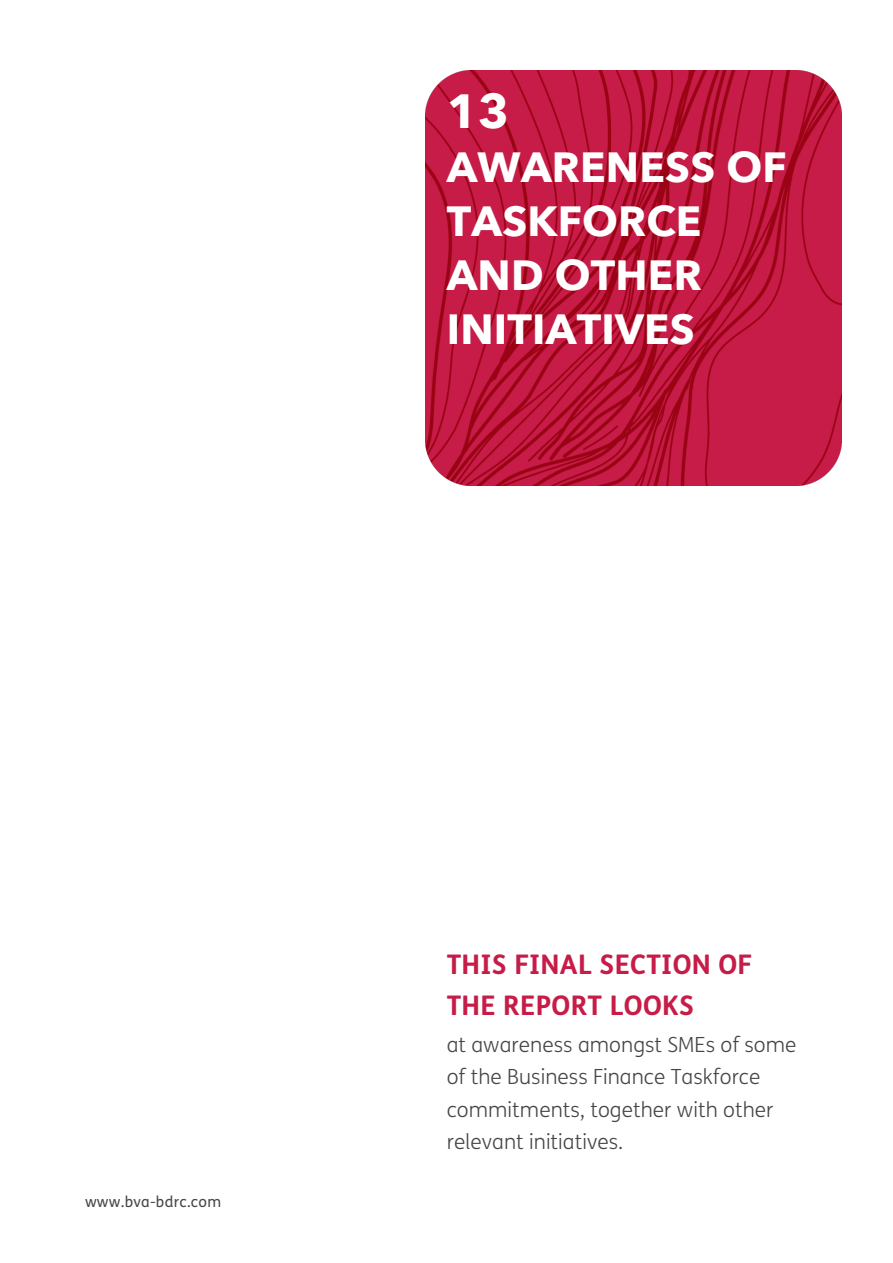
<style>
.page{position:relative;width:893px;height:1263px;background:#fff}
.page>*{position:absolute;margin:0;border:0;box-sizing:border-box;transform-origin:0 0}
.t1{font:700 47.85px "Avenir Next";color:#fff}
.t2{font:700 42.15px/54px "Avenir Next";letter-spacing:.005em;color:#fff}
.t3{font:700 27px/41.7px "FS Me";letter-spacing:.01em;color:#c61c47}
.t4{font:300 20.85px/32.5px "FS Me";letter-spacing:.005em;color:#474647}
.t5{font:15.15px "FS Me";letter-spacing:.015em;color:#474647}
</style>
<div class="page">
<img style="left:425px;top:70px;width:416px;height:416px">
<h1 class="t1" style="left:446px;top:80px;width:64px">13</h1>
<h2 class="t2" style="left:446px;top:142px;width:341px">AWARENESS OF<br>TASKFORCE<br>AND OTHER<br>INITIATIVES</h2>
<p class="t5" style="left:85px;top:1193px;width:138px">www.bva-bdrc.com</p>
<p class="t3" style="left:446px;top:944px;width:307px">THIS FINAL SECTION OF<br>THE REPORT LOOKS</p>
<p class="t4" style="left:446px;top:1029px;width:351px">at awareness amongst SMEs of some of the Business Finance Taskforce commitments, together with other relevant initiatives.</p>
</div>
